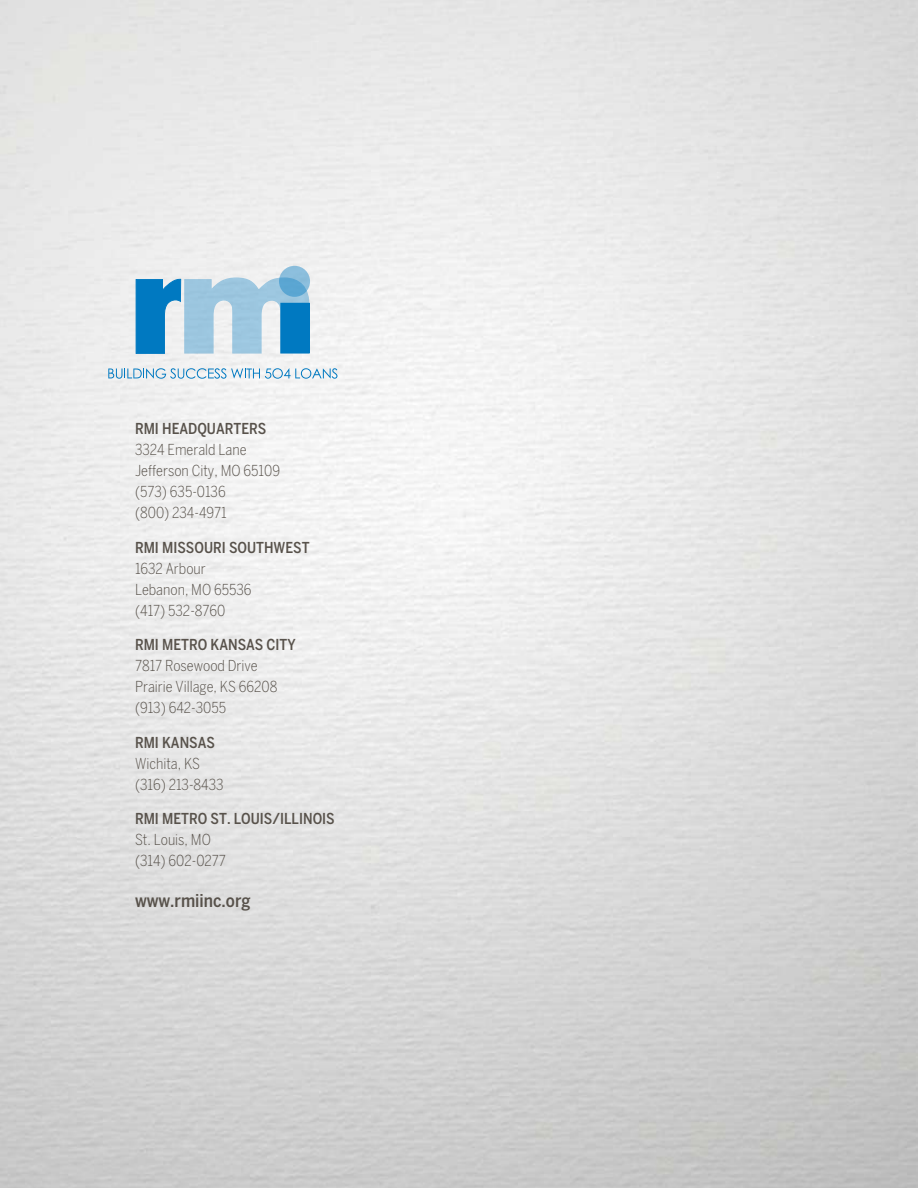
<style>
.page{position:relative;width:918px;height:1188px;background:#fff}
.page>*{position:absolute;margin:0;border:0;box-sizing:border-box;transform-origin:0 0}
.t1{font:500 condensed 18px "Benton Sans";color:#58524b}
.t2{font:300 condensed 15px/21px "Benton Sans";color:#58524b}
.t3{font:500 condensed 15px "Benton Sans";color:#58524b}
</style>
<div class="page">
<svg style="left:108px;top:368px;width:230px;height:11px"></svg>
<svg style="left:135px;top:277px;width:175px;height:77px"></svg>
<svg style="left:280px;top:267px;width:29px;height:29px"></svg>
<div style="left:279px;top:266px;width:31px;height:31px;border:3px solid #0079c1;border-radius:50%"></div>
<div style="left:281px;top:303px;width:28px;height:50px;background:#0079c1"></div>
<div style="left:280px;top:303px;width:30px;height:50px;border:1px solid #0079c1"></div>
<p class="t3" style="left:135px;top:420px;width:133px">RMI HEADQUARTERS</p>
<p class="t2" style="left:135px;top:439px;width:147px">3324 Emerald Lane<br>Jefferson City, MO 65109 (573) 635-0136<br>(800) 234-4971</p>
<p class="t3" style="left:135px;top:539px;width:176px">RMI MISSOURI SOUTHWEST</p>
<p class="t2" style="left:135px;top:558px;width:118px">1632 Arbour<br>Lebanon, MO 65536 (417) 532-8760</p>
<p class="t3" style="left:135px;top:636px;width:162px">RMI METRO KANSAS CITY</p>
<p class="t2" style="left:135px;top:655px;width:144px">7817 Rosewood Drive<br>Prairie Village, KS 66208 (913) 642-3055</p>
<p class="t3" style="left:135px;top:734px;width:82px">RMI KANSAS</p>
<p class="t2" style="left:135px;top:753px;width:90px">Wichita, KS (316) 213-8433</p>
<p class="t3" style="left:135px;top:810px;width:201px">RMI METRO ST. LOUIS/ILLINOIS</p>
<p class="t2" style="left:135px;top:829px;width:93px">St. Louis, MO (314) 602-0277</p>
<p class="t1" style="left:135px;top:890px;width:117px">www.rmiinc.org</p>
</div>
